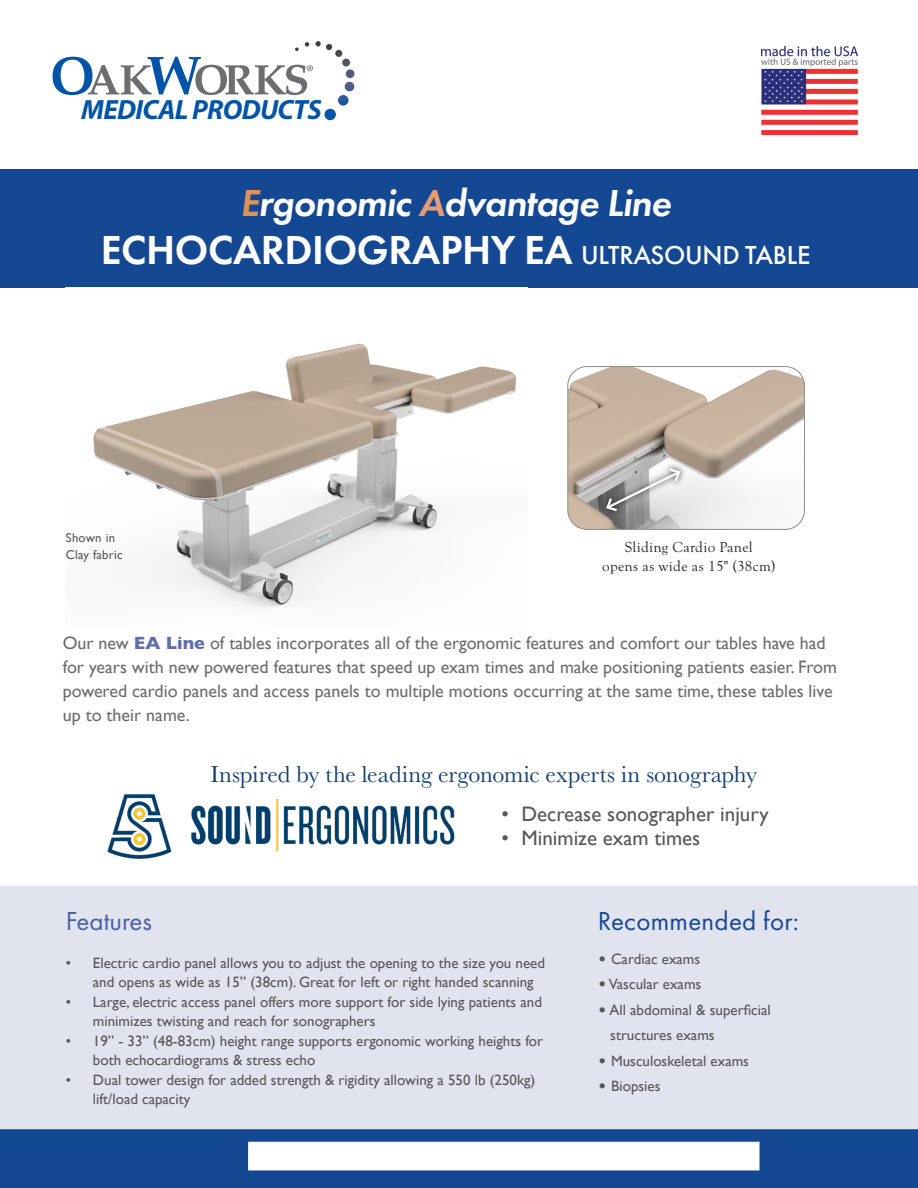
<style>
.page{position:relative;width:918px;height:1188px;background:#fff}
.page>*{position:absolute;margin:0;border:0;box-sizing:border-box;transform-origin:0 0}
.t1{font:600 42px "Futura PT";letter-spacing:-.01em;color:#fff}
.t2{font:italic 600 39px "Futura PT";letter-spacing:-.02em;color:#fff}
.t3{font:italic 700 27.9px "Myriad Pro";letter-spacing:-.025em;color:#0154a6}
.t4{font:27px "Futura PT";letter-spacing:.01em;color:#154892}
.t5{font:27px "Futura PT";color:#4861a2}
.t6{font:24px "Baskerville";color:#15406f}
.t7{font:21px "Gill Sans";color:#57585a}
.t8{font:18px/24px "Gill Sans";color:#6c6d70}
.t9{font:15px/19.5px "Gill Sans";color:#57585a}
.t10{font:15px/19.5px "Goudy Old Sty";letter-spacing:.02em;color:#231f20;text-align:center}
.t11{font:12.75px "Gill Sans";letter-spacing:.02em;color:#57585a}
.s1{color:#df9159}
.s2{color:#e69b74}
.s3{font-weight:500;font-size:27px}
.s4{font-weight:700;color:#5d6eaa}
.s5{font-family:"Palatino"}
</style>
<div class="page">
<div style="left:0;top:169px;width:918px;height:118px;background:#154892"></div>
<img style="left:762px;top:47px;width:96px;height:88px">
<svg style="left:53px;top:41px;width:302px;height:79px"></svg>
<img style="left:107px;top:794px;width:65px;height:65px">
<img style="left:191px;top:799px;width:264px;height:52px">
<img style="left:93px;top:343px;width:424px;height:265px">
<div style="left:0;top:886px;width:918px;height:243px;background:#e1e3ef"></div>
<svg style="left:0;top:1129px;width:918px;height:59px;fill:#154892"></svg>
<img style="left:569px;top:367px;width:235px;height:162px">
<div style="left:567px;top:366px;width:238px;height:164px;border:1px solid #90948d;border-radius:19px"></div>
<div style="left:600px;top:462px;width:87px;height:56px;background:#231f20;opacity:.75"></div>
<svg style="left:605px;top:467px;width:77px;height:46px;background:#bcbcbc"></svg>
<p class="t3" style="left:81px;top:92px;width:242px">MEDICAL PRODUCTS</p>
<p class="t2" style="left:240px;top:178px;width:433px"><span class="s1">E</span>rgonomic <span class="s2">A</span>dvantage Line</p>
<p class="t1" style="left:101px;top:224px;width:711px">ECHOCARDIOGRAPHY EA <span class="s3">ULTRASOUND TABLE</span></p>
<p class="t11" style="left:66px;top:531px;width:51px">Shown in</p>
<p class="t11" style="left:66px;top:547px;width:58px">Clay fabric</p>
<p class="t10" style="left:602px;top:538px;width:175px">Sliding Cardio Panel<br>opens as wide as 15" (38cm)</p>
<p class="t8" style="left:63px;top:631px;width:776px">Our new <span class="s4">EA Line</span> of tables incorporates all of the ergonomic features and comfort our tables have had for years with new powered features that speed up exam times and make positioning patients easier. From powered cardio panels and access panels to multiple motions occurring at the same time, these tables live up to their name.</p>
<p class="t6" style="left:210px;top:759px;width:548px">Inspired by the leading ergonomic experts in sonography</p>
<p class="t7" style="left:501px;top:802px;width:269px">• Decrease sonographer injury</p>
<p class="t7" style="left:501px;top:826px;width:200px">• Minimize exam times</p>
<p class="t5" style="left:66px;top:905px;width:87px">Features</p>
<p class="t9" style="left:93px;top:953px;width:454px;text-indent:-27px">• Electric cardio panel allows you to adjust the opening to the size you need and opens as wide as 15” (38cm). Great for left or right handed scanning</p>
<p class="t9" style="left:93px;top:992px;width:451px;text-indent:-27px">• Large, electric access panel offers more support for side lying patients and minimizes twisting and reach for sonographers</p>
<p class="t9" style="left:93px;top:1031px;width:452px;text-indent:-27px">• 19” - 33” (48-83cm) height range supports ergonomic working heights for both echocardiograms &amp; stress echo</p>
<p class="t9" style="left:93px;top:1070px;width:444px;text-indent:-27px">• Dual tower design for added strength &amp; rigidity allowing a 550 lb (250kg) lift/load capacity</p>
<p class="t4" style="left:598px;top:905px;width:203px">Recommended for:</p>
<p class="t9" style="left:598px;top:949px;width:104px"><span class="s5">•</span> Cardiac exams</p>
<p class="t9" style="left:598px;top:974px;width:105px"><span class="s5">•</span> Vascular exams</p>
<p class="t9" style="left:610px;top:997px;width:162px;line-height:25.5px;text-indent:-13px"><span class="s5">•</span> All abdominal &amp; superficial structures exams</p>
<p class="t9" style="left:598px;top:1051px;width:153px"><span class="s5">•</span> Musculoskeletal exams</p>
<p class="t9" style="left:598px;top:1076px;width:64px"><span class="s5">•</span> Biopsies</p>
</div>
